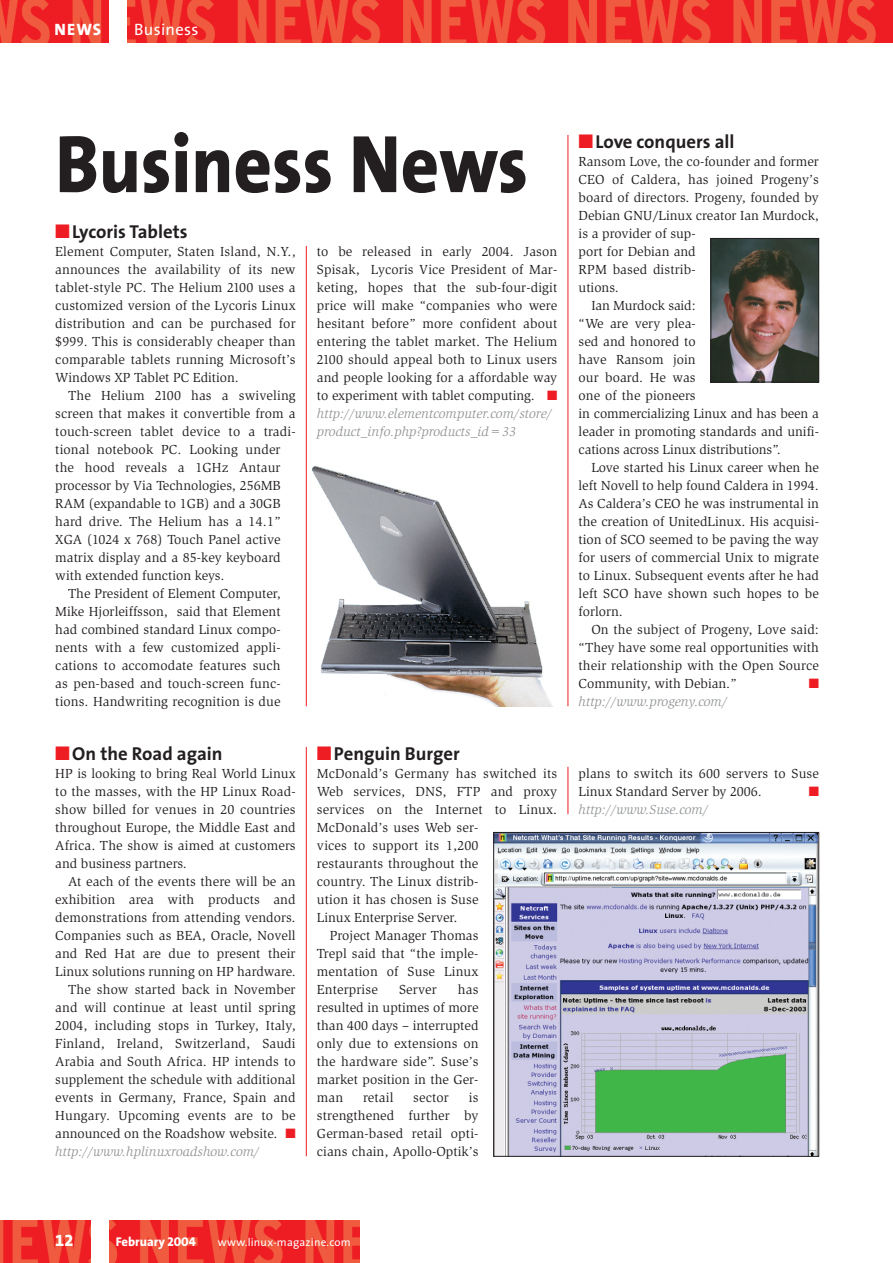
<style>
.page{position:relative;width:893px;height:1263px;background:#fff}
.page>*{position:absolute;margin:0;border:0;box-sizing:border-box;transform-origin:0 0}
.t1{font:800 82.5px "The Sans";color:#231f20;scale:.9 1}
.t2{font:700 18.75px "The Sans";color:#231f20}
.t3{font:16.5px "The Sans";letter-spacing:.02em;color:#fff}
.t4{font:16.5px "The Sans Extra Bold Caps";color:#fff}
.t5{font:16.5px "The Sans Extra Bold Expert";color:#fff}
.t6{font:13.5px/18px "Slimbach";letter-spacing:.005em;color:#231f20;text-align:justify}
.t7{font:italic 13.5px "Slimbach";color:#939598}
.t8{font:13.5px "Zapf Dingbats";color:#ee1d23}
.t9{font:800 12.75px "The Sans";color:#fff}
.t10{font:11.25px "The Sans";letter-spacing:.02em;color:#fff}
.s1{color:#ee1d23}
.s2{font-style:italic;color:#939598}
.s3{font-family:"The Sans Extra Bold Caps";font-weight:400}
</style>
<div class="page">
<img style="left:0;top:1220px;width:359px;height:43px">
<div style="left:91px;top:1220px;width:17px;height:43px;background:#fff"></div>
<img style="left:0;top:0;width:892px;height:43px">
<div style="left:110px;top:0;width:17px;height:43px;background:#fff"></div>
<img style="left:305px;top:454px;width:247px;height:252px">
<img style="left:712px;top:240px;width:104px;height:140px">
<div style="left:710px;top:238px;width:108px;height:144px;border:1px solid #231f20"></div>
<img style="left:495px;top:834px;width:321px;height:321px">
<div style="left:493px;top:832px;width:325px;height:325px;border:1px solid #231f20"></div>
<hr style="left:306px;top:246px;width:1px;height:460px;background:#ee1d23">
<hr style="left:306px;top:747px;width:1px;height:409px;background:#ee1d23">
<hr style="left:567px;top:767px;width:1px;height:47px;background:#ee1d23">
<hr style="left:567px;top:135px;width:1px;height:571px;background:#ee1d23">
<p class="t4" style="left:54px;top:20px;width:48px">NEWS</p>
<p class="t3" style="left:134px;top:23px;width:66px">Business</p>
<h1 class="t1" style="left:55px;top:130px;width:526px">Business News</h1>
<h2 class="t2" style="left:55px;top:224px;width:134px"><span class="s1">■</span>Lycoris Tablets</h2>
<p class="t6" style="left:55px;top:244px;width:242px">Element Computer, Staten Island, N.Y., announces the availability of its new tablet-style PC. The Helium 2100 uses a customized version of the Lycoris Linux distribution and can be purchased for $999. This is considerably cheaper than comparable tablets running Microsoft’s Windows XP Tablet PC Edition.</p>
<p class="t6" style="left:55px;top:388px;width:242px;text-align:left;text-indent:13px">The Helium 2100 has a swiveling screen that makes it convertible from a touch-screen tablet device to a tradi&shy;tional notebook PC. Looking under the hood reveals a 1GHz Antaur processor by Via Technologies, 256MB RAM (expandable to 1GB) and a 30GB hard drive. The Helium has a 14.1” XGA (1024 x 768) Touch Panel active matrix display and a 85-key keyboard with extended function keys.</p>
<p class="t6" style="left:55px;top:586px;width:227px;text-indent:13px">The President of Element Computer, Mike Hjorleiffsson, said that Element had combined standard Linux compo&shy;nents with a few customized appli&shy;cations to accomodate features such as pen-based and touch-screen func&shy;tions. Handwriting recognition is due</p>
<h2 class="t2" style="left:55px;top:746px;width:169px"><span class="s1">■</span>On the Road again</h2>
<p class="t6" style="left:55px;top:766px;width:242px">HP is looking to bring Real World Linux to the masses, with the HP Linux Road&shy;show billed for venues in 20 countries throughout Europe, the Middle East and Africa. The show is aimed at customers and business partners.</p>
<p class="t6" style="left:68px;top:874px;width:229px">At each of the events there will be an</p>
<p class="t6" style="left:55px;top:892px;width:242px">exhibition area with products and</p>
<p class="t6" style="left:55px;top:910px;width:242px">demonstrations from attending vendors.</p>
<p class="t6" style="left:55px;top:928px;width:242px">Companies such as BEA, Oracle, Novell</p>
<p class="t6" style="left:55px;top:946px;width:242px">and Red Hat are due to present their</p>
<p class="t6" style="left:55px;top:964px;width:242px">Linux solutions running on HP hardware.</p>
<p class="t6" style="left:68px;top:982px;width:229px">The show started back in November</p>
<p class="t6" style="left:55px;top:1000px;width:242px">and will continue at least until spring</p>
<p class="t6" style="left:55px;top:1018px;width:242px">2004, including stops in Turkey, Italy,</p>
<p class="t6" style="left:55px;top:1036px;width:242px">Finland, Ireland, Switzerland, Saudi</p>
<p class="t6" style="left:55px;top:1054px;width:242px">Arabia and South Africa. HP intends to</p>
<p class="t6" style="left:55px;top:1072px;width:242px">supplement the schedule with additional</p>
<p class="t6" style="left:55px;top:1090px;width:242px">events in Germany, France, Spain and</p>
<p class="t6" style="left:55px;top:1108px;width:242px">Hungary. Upcoming events are to be</p>
<p class="t6" style="left:55px;top:1126px;width:242px">announced on the Roadshow website. <span class="s1">■</span></p>
<p class="t7" style="left:55px;top:1147px;width:206px">http://www.hplinuxroadshow.com/</p>
<p class="t6" style="left:317px;top:244px;width:242px;text-align:left">to be released in early 2004. Jason Spisak, Lycoris Vice President of Mar&shy;keting, hopes that the sub-four-digit price will make “companies who were hesitant before” more confident about entering the tablet market. The Helium 2100 should appeal both to Linux users and people looking for a affordable way to experiment with tablet computing. <span class="s1">■ </span><span class="s2">http://www.elementcomputer.com/store/ product_info.php?products_id=33</span></p>
<h2 class="t2" style="left:317px;top:746px;width:144px"><span class="s1">■</span>Penguin Burger</h2>
<p class="t6" style="left:317px;top:766px;width:242px">McDonald’s Germany has switched its</p>
<p class="t6" style="left:317px;top:784px;width:242px">Web services, DNS, FTP and proxy</p>
<p class="t6" style="left:317px;top:802px;width:242px">services on the Internet to Linux.</p>
<p class="t6" style="left:317px;top:820px;width:163px">McDonald’s uses Web ser-</p>
<p class="t6" style="left:317px;top:838px;width:163px">vices to support its 1,200</p>
<p class="t6" style="left:317px;top:856px;width:163px">restaurants throughout the</p>
<p class="t6" style="left:317px;top:874px;width:163px">country. The Linux distrib-</p>
<p class="t6" style="left:317px;top:892px;width:163px">ution it has chosen is Suse</p>
<p class="t6" style="left:317px;top:910px;width:142px">Linux Enterprise Server.</p>
<p class="t6" style="left:330px;top:928px;width:150px">Project Manager Thomas</p>
<p class="t6" style="left:317px;top:946px;width:163px">Trepl said that “the imple-</p>
<p class="t6" style="left:317px;top:964px;width:163px">mentation of Suse Linux</p>
<p class="t6" style="left:317px;top:982px;width:62px">Enterprise</p>
<p class="t6" style="left:399px;top:982px;width:39px">Server</p>
<p class="t6" style="left:317px;top:982px;width:163px;text-indent:141px">has resulted in uptimes of more than 400 days – interrupted only due to extensions on the hardware side”. Suse’s market position in the Ger&shy;man</p>
<p class="t6" style="left:363px;top:1090px;width:32px">retail</p>
<p class="t6" style="left:413px;top:1090px;width:37px">sector</p>
<p class="t6" style="left:317px;top:1090px;width:163px;text-indent:152px">is strengthened further by German-based retail opti&shy;cians chain, Apollo-Optik’s</p>
<h2 class="t2" style="left:578px;top:134px;width:157px"><span class="s1">■</span>Love conquers all</h2>
<p class="t6" style="left:578px;top:154px;width:242px">Ransom Love, the co-founder and former</p>
<p class="t6" style="left:578px;top:172px;width:242px">CEO of Caldera, has joined Progeny’s</p>
<p class="t6" style="left:578px;top:190px;width:242px">board of directors. Progeny, founded by</p>
<p class="t6" style="left:578px;top:208px;width:242px">Debian GNU/Linux creator Ian Murdock,</p>
<p class="t6" style="left:578px;top:226px;width:119px">is a provider of sup-</p>
<p class="t6" style="left:578px;top:244px;width:119px">port for Debian and</p>
<p class="t6" style="left:578px;top:262px;width:119px">RPM based distrib-</p>
<p class="t6" style="left:578px;top:280px;width:42px">utions.</p>
<p class="t6" style="left:591px;top:298px;width:106px">Ian Murdock said:</p>
<p class="t6" style="left:578px;top:316px;width:119px">“We are very plea-</p>
<p class="t6" style="left:578px;top:334px;width:119px">sed and honored to</p>
<p class="t6" style="left:578px;top:352px;width:119px">have Ransom join</p>
<p class="t6" style="left:578px;top:370px;width:119px">our board. He was</p>
<p class="t6" style="left:578px;top:388px;width:119px">one of the pioneers</p>
<p class="t6" style="left:578px;top:406px;width:242px">in commercializing Linux and has been a</p>
<p class="t6" style="left:578px;top:424px;width:242px">leader in promoting standards and unifi-</p>
<p class="t6" style="left:578px;top:442px;width:203px">cations across Linux distributions”.</p>
<p class="t6" style="left:591px;top:460px;width:229px">Love started his Linux career when he</p>
<p class="t6" style="left:578px;top:478px;width:242px">left Novell to help found Caldera in 1994.</p>
<p class="t6" style="left:578px;top:496px;width:242px">As Caldera’s CEO he was instrumental in</p>
<p class="t6" style="left:578px;top:514px;width:242px">the creation of UnitedLinux. His acquisi-</p>
<p class="t6" style="left:578px;top:532px;width:242px">tion of SCO seemed to be paving the way</p>
<p class="t6" style="left:578px;top:550px;width:242px">for users of commercial Unix to migrate</p>
<p class="t6" style="left:578px;top:568px;width:242px">to Linux. Subsequent events after he had</p>
<p class="t6" style="left:578px;top:586px;width:242px">left SCO have shown such hopes to be</p>
<p class="t6" style="left:578px;top:604px;width:46px">forlorn.</p>
<p class="t6" style="left:591px;top:622px;width:229px">On the subject of Progeny, Love said:</p>
<p class="t6" style="left:578px;top:640px;width:242px">“They have some real opportunities with</p>
<p class="t6" style="left:578px;top:658px;width:242px">their relationship with the Open Source</p>
<p class="t6" style="left:578px;top:676px;width:160px">Community, with Debian.”</p>
<p class="t8" style="left:808px;top:676px;width:12px">■</p>
<p class="t7" style="left:578px;top:697px;width:150px">http://www.progeny.com/</p>
<p class="t6" style="left:578px;top:766px;width:242px">plans to switch its 600 servers to Suse<br>Linux Standard Server by 2006.</p>
<p class="t8" style="left:808px;top:784px;width:12px">■</p>
<p class="t7" style="left:578px;top:805px;width:131px">http://www.Suse.com/</p>
<p class="t5" style="left:55px;top:1231px;width:20px">12</p>
<p class="t9" style="left:116px;top:1237px;width:82px">February <span class="s3">2004</span></p>
<p class="t10" style="left:218px;top:1238px;width:134px">www.linux-magazine.com</p>
</div>
